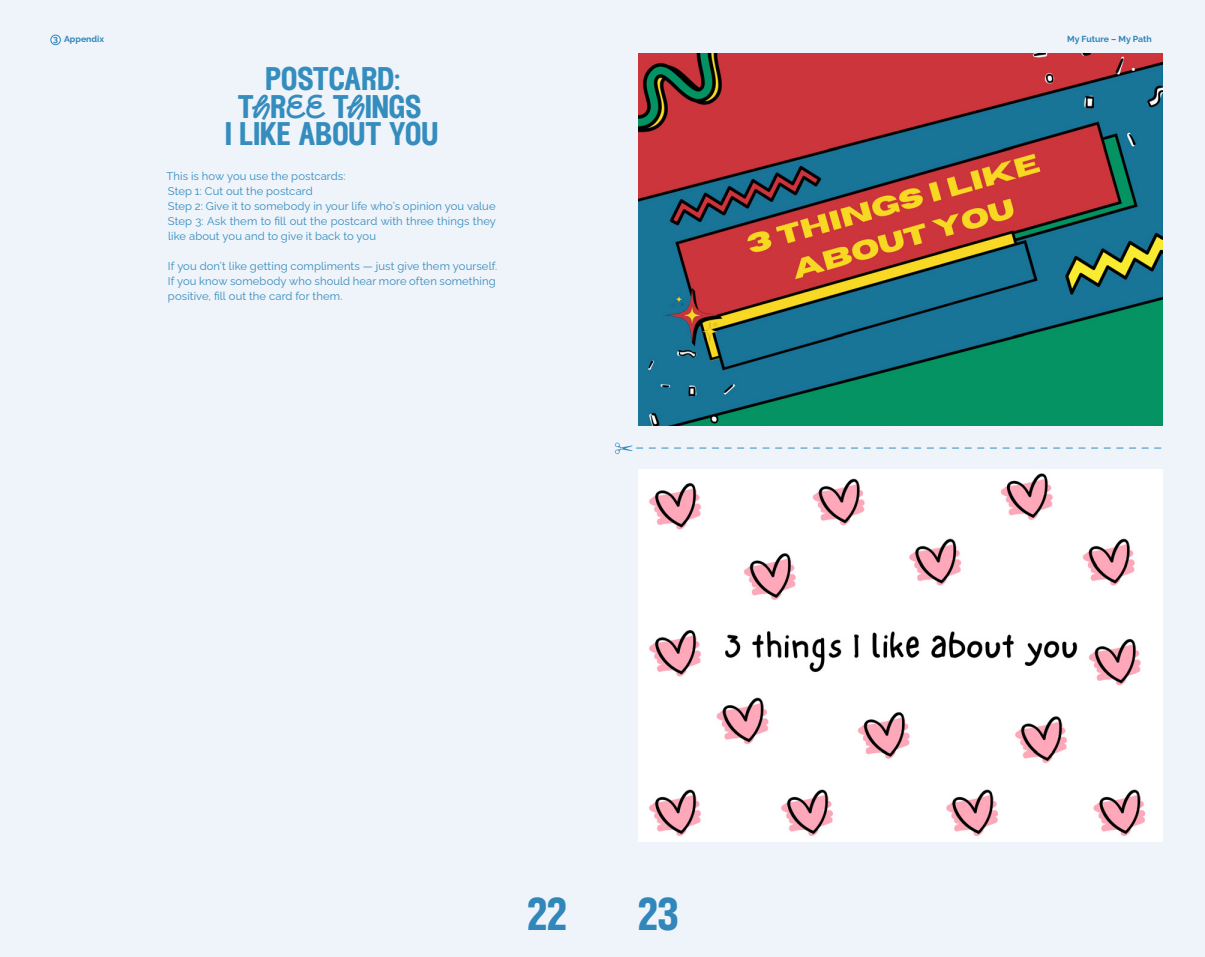
<style>
.page{position:relative;width:1205px;height:957px;background:#eff3fa}
.page>*{position:absolute;margin:0;border:0;box-sizing:border-box;transform-origin:0 0}
.t1{font:43.75px "ED Nimpkish";color:#358dbe}
.t2{font:31.25px/27.5px "ED Nimpkish";color:#358dbe;text-align:center}
.t3{font:11.25px/15px "Raleway";letter-spacing:.01em;color:#358dbe}
.t4{font:700 8.75px "Raleway";color:#358dbe}
</style>
<div class="page">
<img style="left:638px;top:53px;width:524px;height:372px">
<img style="left:638px;top:469px;width:524px;height:373px">
<svg style="left:615px;top:442px;width:546px;height:12px"></svg>
<p class="t4" style="left:53px;top:32px;width:52px">3 Appendix</p>
<h2 class="t2" style="left:225px;top:65px;width:215px">POSTCARD:<br>THREE THINGS<br>I LIKE ABOUT YOU</h2>
<p class="t3" style="left:167px;top:167px;width:331px">This is how you use the postcards:<br>Step 1: Cut out the postcard<br>Step 2: Give it to somebody in your life who’s opinion you value Step 3: Ask them to fill out the postcard with three things they like about you and to give it back to you</p>
<p class="t3" style="left:168px;top:257px;width:331px">If you don’t like getting compliments — just give them yourself.<br>If you know somebody who should hear more often something positive, fill out the card for them.</p>
<h1 class="t1" style="left:527px;top:889px;width:42px">22</h1>
<h1 class="t1" style="left:638px;top:889px;width:42px">23</h1>
<p class="t4" style="left:1067px;top:32px;width:86px">My Future – My Path</p>
</div>
